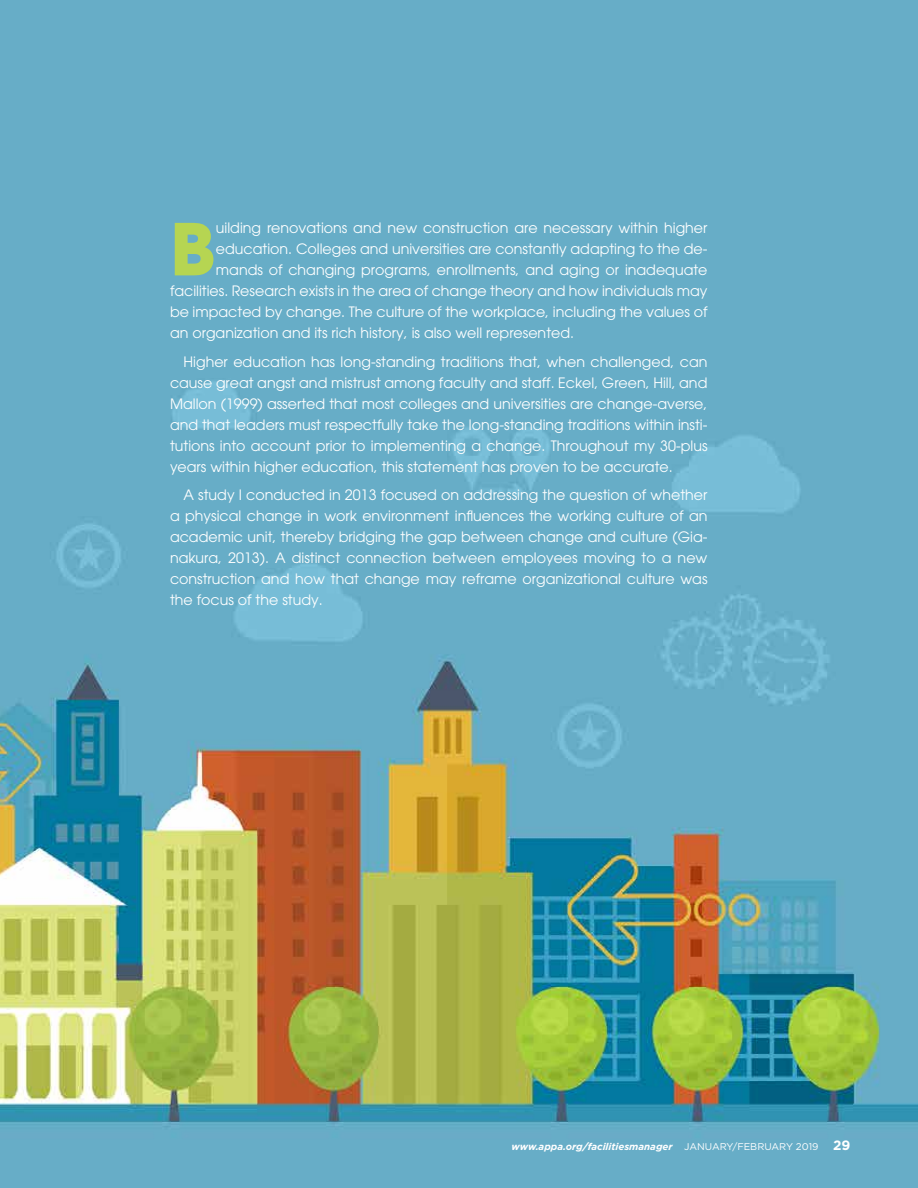
<style>
.page{position:relative;width:918px;height:1188px;background:#fff}
.page>*{position:absolute;margin:0;border:0;box-sizing:border-box;transform-origin:0 0}
.t1{font:700 70.95px "Avant Garde";color:#b6d552}
.t2{font:14.25px/21px "Avant Garde";color:#fff;text-align:justify}
.t3{font:italic 700 9.75px "Gotham";color:#fff}
.s1{font-weight:400;font-style:normal}
.s2{font-style:normal;font-size:13.5px}
</style>
<div class="page">
<img style="left:0;top:0;width:918px;height:1188px">
<h1 class="t1" style="left:170px;top:203px;width:47px">B</h1>
<p class="t2" style="left:216px;top:218px;width:493px">uilding renovations and new construction are necessary within higher</p>
<p class="t2" style="left:216px;top:239px;width:493px">education. Colleges and universities are constantly adapting to the de-</p>
<p class="t2" style="left:216px;top:260px;width:493px">mands of changing programs, enrollments, and aging or inadequate</p>
<p class="t2" style="left:170px;top:281px;width:539px">facilities. Research exists in the area of change theory and how individuals may</p>
<p class="t2" style="left:170px;top:302px;width:539px">be impacted by change. The culture of the workplace, including the values of</p>
<p class="t2" style="left:170px;top:323px;width:406px">an organization and its rich history, is also well represented.</p>
<p class="t2" style="left:170px;top:351px;width:539px;text-indent:13px">Higher education has long-standing traditions that, when challenged, can cause great angst and mistrust among faculty and staff. Eckel, Green, Hill, and Mallon (1999) asserted that most colleges and universities are change-averse, and that leaders must respectfully take the long-standing traditions within insti&shy;tutions into account prior to implementing a change. Throughout my 30-plus years within higher education, this statement has proven to be accurate.</p>
<p class="t2" style="left:170px;top:485px;width:539px;text-indent:13px">A study I conducted in 2013 focused on addressing the question of whether a physical change in work environment influences the working culture of an academic unit, thereby bridging the gap between change and culture (Gia&shy;nakura, 2013). A distinct connection between employees moving to a new construction and how that change may reframe organizational culture was the focus of the study.</p>
<p class="t3" style="left:512px;top:1140px;width:340px">www.appa.org/facilitiesmanager <span class="s1">JANUARY/FEBRUARY 2019</span> <span class="s2">29</span></p>
</div>
